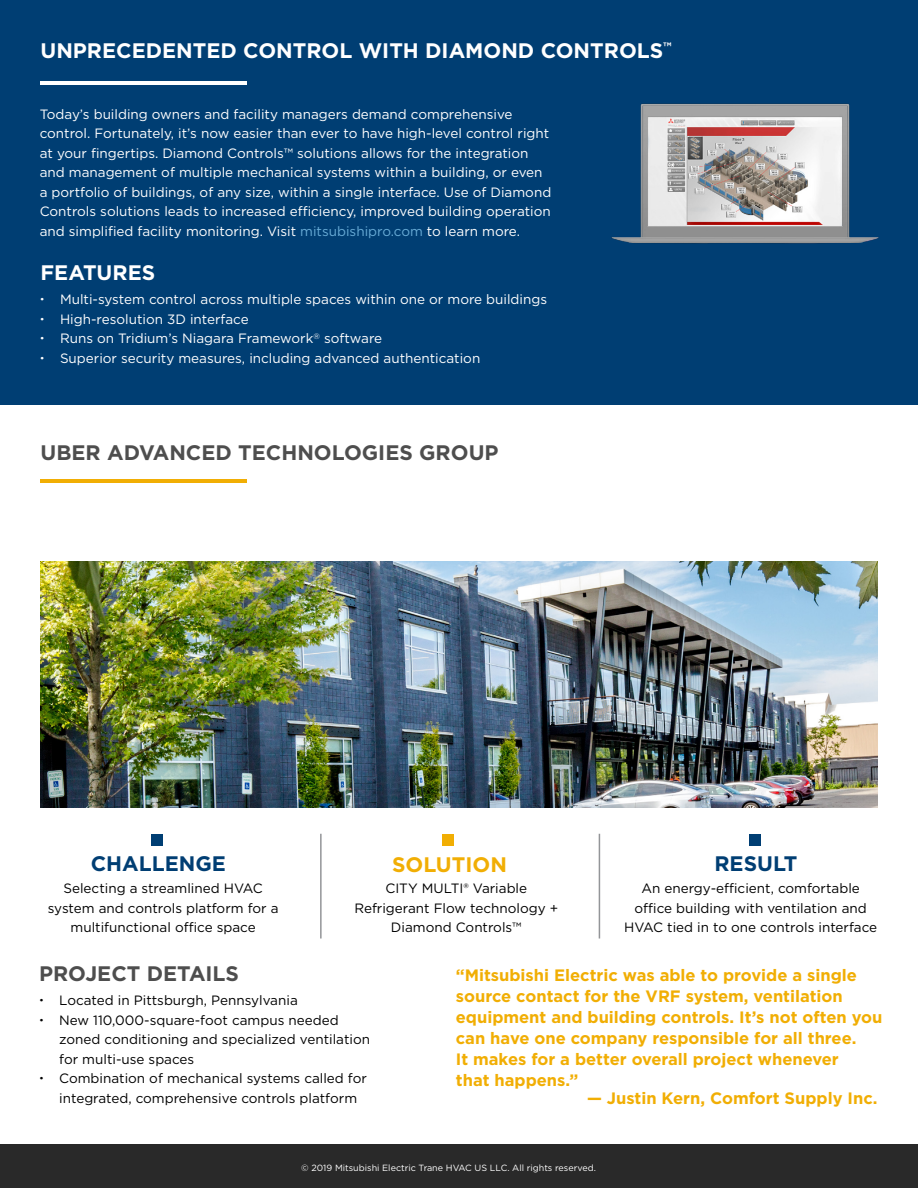
<style>
.page{position:relative;width:918px;height:1188px;background:#fff}
.page>*{position:absolute;margin:0;border:0;box-sizing:border-box;transform-origin:0 0}
.t1{font:700 21px "Gotham HTF";color:#fff}
.t2{font:700 21px "Gotham HTF";color:#4e4e4e}
.t3{font:700 21px "Gotham HTF";color:#003e73}
.t4{font:700 21px "Gotham HTF";color:#f1ae04}
.t5{font:700 16.5px/21px "Gotham HTF";color:#f1ae04}
.t6{font:13.5px/19.5px "Gotham HTF";color:#fff}
.t7{font:13.5px/19.5px "Gotham";color:#000;text-align:center}
.t8{font:13.5px/19.5px "Gotham HTF";color:#000}
.t9{font:9px "Gotham HTF";color:#fff}
.s1{color:#68abd6}
</style>
<div class="page">
<img style="left:40px;top:562px;width:838px;height:246px">
<div style="left:0;top:0;width:918px;height:405px;background:#003e73"></div>
<hr style="left:320px;top:834px;width:2px;height:105px;background:#939598">
<hr style="left:599px;top:834px;width:1px;height:105px;background:#939598">
<hr style="left:40px;top:479px;width:207px;height:4px;background:#f1ae04">
<div style="left:442px;top:834px;width:11px;height:11px;background:#f1ae04"></div>
<div style="left:749px;top:834px;width:12px;height:11px;background:#003e73"></div>
<div style="left:152px;top:834px;width:11px;height:11px;background:#003e73"></div>
<div style="left:0;top:1145px;width:918px;height:43px;background:#292929"></div>
<hr style="left:40px;top:81px;width:207px;height:4px;background:#fff">
<img style="left:611px;top:103px;width:268px;height:141px">
<h1 class="t1" style="left:40px;top:38px;width:633px">UNPRECEDENTED CONTROL WITH DIAMOND CONTROLS<sup>™</sup></h1>
<p class="t6" style="left:40px;top:104px;width:513px">Today’s building owners and facility managers demand comprehensive control. Fortunately, it’s now easier than ever to have high-level control right at your fingertips. Diamond Controls™ solutions allows for the integration and management of multiple mechanical systems within a building, or even a portfolio of buildings, of any size, within a single interface. Use of Diamond Controls solutions leads to increased efficiency, improved building operation and simplified facility monitoring. Visit <span class="s1">mitsubishipro.com</span> to learn more.</p>
<h1 class="t1" style="left:40px;top:260px;width:116px">FEATURES</h1>
<p class="t6" style="left:60px;top:289px;width:489px">Multi-system control across multiple spaces within one or more buildings High-resolution 3D interface<br>Runs on Tridium’s Niagara Framework<sup>®</sup> software<br>Superior security measures, including advanced authentication</p>
<h1 class="t2" style="left:40px;top:441px;width:460px">UBER ADVANCED TECHNOLOGIES GROUP</h1>
<h1 class="t3" style="left:91px;top:852px;width:137px">CHALLENGE</h1>
<h1 class="t4" style="left:392px;top:852px;width:116px">SOLUTION</h1>
<h1 class="t3" style="left:714px;top:851px;width:85px">RESULT</h1>
<p class="t7" style="left:48px;top:878px;width:232px">Selecting a streamlined HVAC system and controls platform for a multifunctional office space</p>
<p class="t7" style="left:354px;top:878px;width:205px">CITY MULTI® Variable<br>Refrigerant Flow technology +<br>Diamond Controls™</p>
<p class="t7" style="left:624px;top:878px;width:255px">An energy-efficient, comfortable office building with ventilation and<br>HVAC tied in to one controls interface</p>
<p class="t5" style="left:456px;top:964px;width:428px">“Mitsubishi Electric was able to provide a single source contact for the VRF system, ventilation equipment and building controls. It’s not often you can have one company responsible for all three.<br>It makes for a better overall project whenever<br>that happens.”</p>
<p class="t5" style="left:587px;top:1088px;width:292px">— Justin Kern, Comfort Supply Inc.</p>
<h1 class="t2" style="left:39px;top:961px;width:202px">PROJECT DETAILS</h1>
<p class="t8" style="left:59px;top:990px;width:312px">Located in Pittsburgh, Pennsylvania<br>New 110,000-square-foot campus needed zoned conditioning and specialized ventilation for multi-use spaces<br>Combination of mechanical systems called for integrated, comprehensive controls platform</p>
<p class="t9" style="left:301px;top:1162px;width:296px">© 2019 Mitsubishi Electric Trane HVAC US LLC. All rights reserved.</p>
</div>
